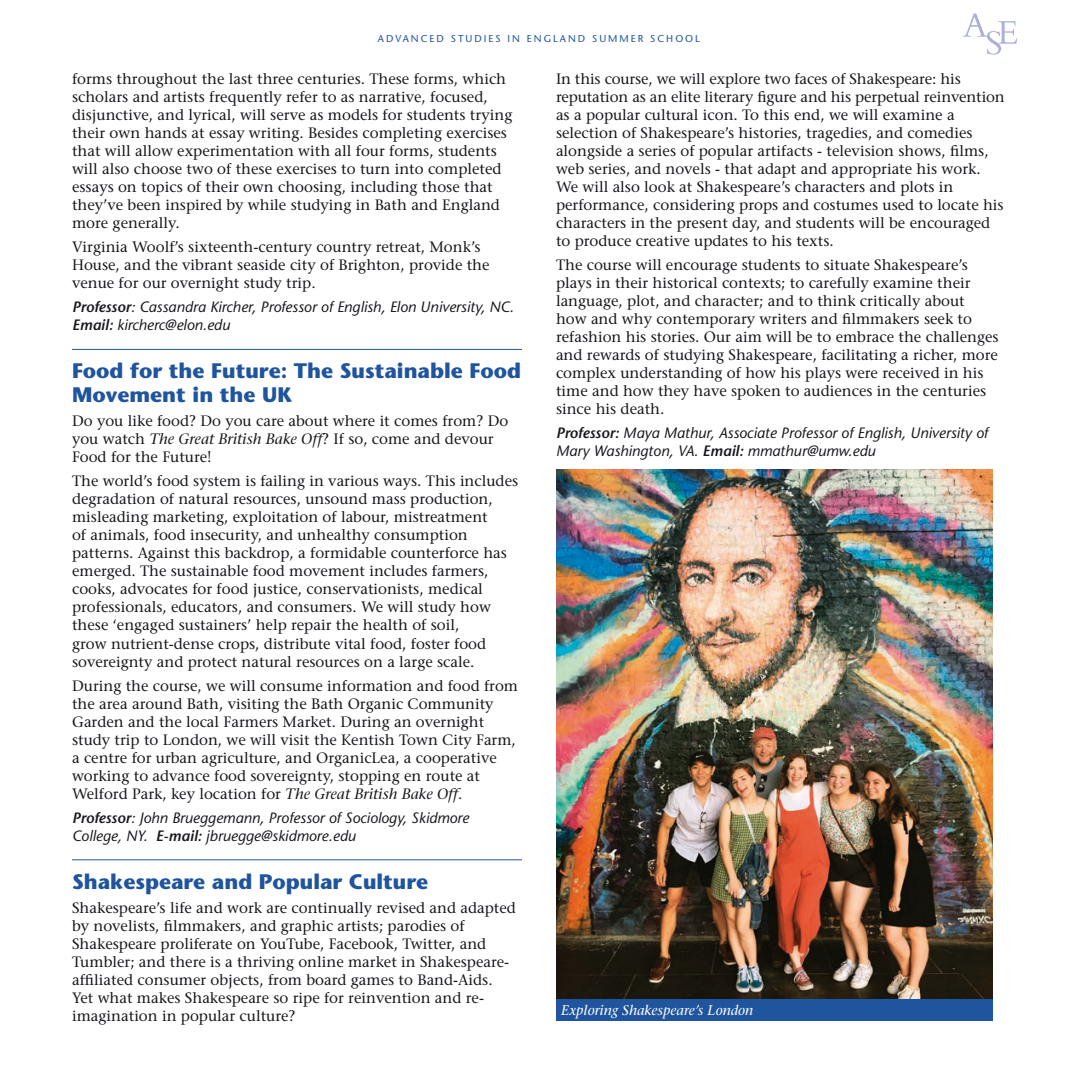
<style>
.page{position:relative;width:1078px;height:1078px;background:#fff}
.page>*{position:absolute;margin:0;border:0;box-sizing:border-box;transform-origin:0 0}
.t1{font:700 21px/24px "Stone Sans";color:#1f549e}
.t2{font:15px/18px "Stone Serif";color:#1a171c}
.t3{font:italic 15px/18px "Stone Sans";color:#1a171c}
.t4{font:italic 14px "Stone Serif";color:#fff}
.t5{font:10px "Stone Sans";letter-spacing:.2em;color:#1f549e}
.s1{font-weight:600}
.s2{font-style:italic}
</style>
<div class="page">
<svg style="left:963px;top:14px;width:53px;height:41px"></svg>
<hr style="left:72px;top:349px;width:450px;height:1px;background:#1f549e">
<hr style="left:72px;top:859px;width:450px;height:1px;background:#1f549e">
<img style="left:556px;top:469px;width:436px;height:529px">
<div style="left:556px;top:998px;width:436px;height:22px;background:#1f549e"></div>
<p class="t5" style="left:378px;top:32px;width:323px">ADVANCED STUDIES IN ENGLAND SUMMER SCHOOL</p>
<p class="t2" style="left:72px;top:70px;width:442px">forms throughout the last three centuries. These forms, which scholars and artists frequently refer to as narrative, focused, disjunctive, and lyrical, will serve as models for students trying their own hands at essay writing. Besides completing exercises that will allow experimentation with all four forms, students will also choose two of these exercises to turn into completed essays on topics of their own choosing, including those that they’ve been inspired by while studying in Bath and England more generally.</p>
<p class="t2" style="left:72px;top:238px;width:419px">Virginia Woolf’s sixteenth-century country retreat, Monk’s<br>House, and the vibrant seaside city of Brighton, provide the venue for our overnight study trip.</p>
<p class="t3" style="left:72px;top:298px;width:443px"><span class="s1">Professor</span>: Cassandra Kircher, Professor of English, Elon University, NC.<br><span class="s1">Email:</span> kircherc@elon.edu</p>
<h1 class="t1" style="left:72px;top:358px;width:450px">Food for the Future: The Sustainable Food<br>Movement in the UK</h1>
<p class="t2" style="left:72px;top:412px;width:438px">Do you like food? Do you care about where it comes from? Do you watch <span class="s2">The Great British Bake Off</span>? If so, come and devour<br>Food for the Future!</p>
<p class="t2" style="left:72px;top:472px;width:447px">The world’s food system is failing in various ways. This includes degradation of natural resources, unsound mass production, misleading marketing, exploitation of labour, mistreatment<br>of animals, food insecurity, and unhealthy consumption patterns. Against this backdrop, a formidable counterforce has emerged. The sustainable food movement includes farmers, cooks, advocates for food justice, conservationists, medical professionals, educators, and consumers. We will study how these ‘engaged sustainers’ help repair the health of soil,<br>grow nutrient-dense crops, distribute vital food, foster food sovereignty and protect natural resources on a large scale.</p>
<p class="t2" style="left:72px;top:676px;width:447px">During the course, we will consume information and food from the area around Bath, visiting the Bath Organic Community Garden and the local Farmers Market. During an overnight study trip to London, we will visit the Kentish Town City Farm, a centre for urban agriculture, and OrganicLea, a cooperative working to advance food sovereignty, stopping en route at Welford Park, key location for <span class="s2">The Great British Bake Off</span>.</p>
<p class="t3" style="left:72px;top:808px;width:398px"><span class="s1">Professor</span>: John Brueggemann, Professor of Sociology, Skidmore<br>College, NY. <span class="s1">E-mail:</span> jbruegge@skidmore.edu</p>
<h1 class="t1" style="left:72px;top:868px;width:357px">Shakespeare and Popular Culture</h1>
<p class="t2" style="left:72px;top:898px;width:445px">Shakespeare’s life and work are continually revised and adapted by novelists, filmmakers, and graphic artists; parodies of Shakespeare proliferate on YouTube, Facebook, Twitter, and Tumbler; and there is a thriving online market in Shakespeare&shy;affiliated consumer objects, from board games to Band-Aids.<br>Yet what makes Shakespeare so ripe for reinvention and re&shy;imagination in popular culture?</p>
<p class="t2" style="left:556px;top:70px;width:450px">In this course, we will explore two faces of Shakespeare: his reputation as an elite literary figure and his perpetual reinvention as a popular cultural icon. To this end, we will examine a selection of Shakespeare’s histories, tragedies, and comedies alongside a series of popular artifacts - television shows, films, web series, and novels - that adapt and appropriate his work.<br>We will also look at Shakespeare’s characters and plots in performance, considering props and costumes used to locate his characters in the present day, and students will be encouraged to produce creative updates to his texts.</p>
<p class="t2" style="left:556px;top:256px;width:444px">The course will encourage students to situate Shakespeare’s plays in their historical contexts; to carefully examine their language, plot, and character; and to think critically about how and why contemporary writers and filmmakers seek to refashion his stories. Our aim will be to embrace the challenges and rewards of studying Shakespeare, facilitating a richer, more complex understanding of how his plays were received in his time and how they have spoken to audiences in the centuries since his death.</p>
<p class="t3" style="left:556px;top:424px;width:433px"><span class="s1">Professor:</span> Maya Mathur, Associate Professor of English, University of<br>Mary Washington, VA. <span class="s1">Email:</span> mmathur@umw.edu</p>
<p class="t4" style="left:561px;top:1001px;width:194px">Exploring Shakespeare’s London</p>
</div>
